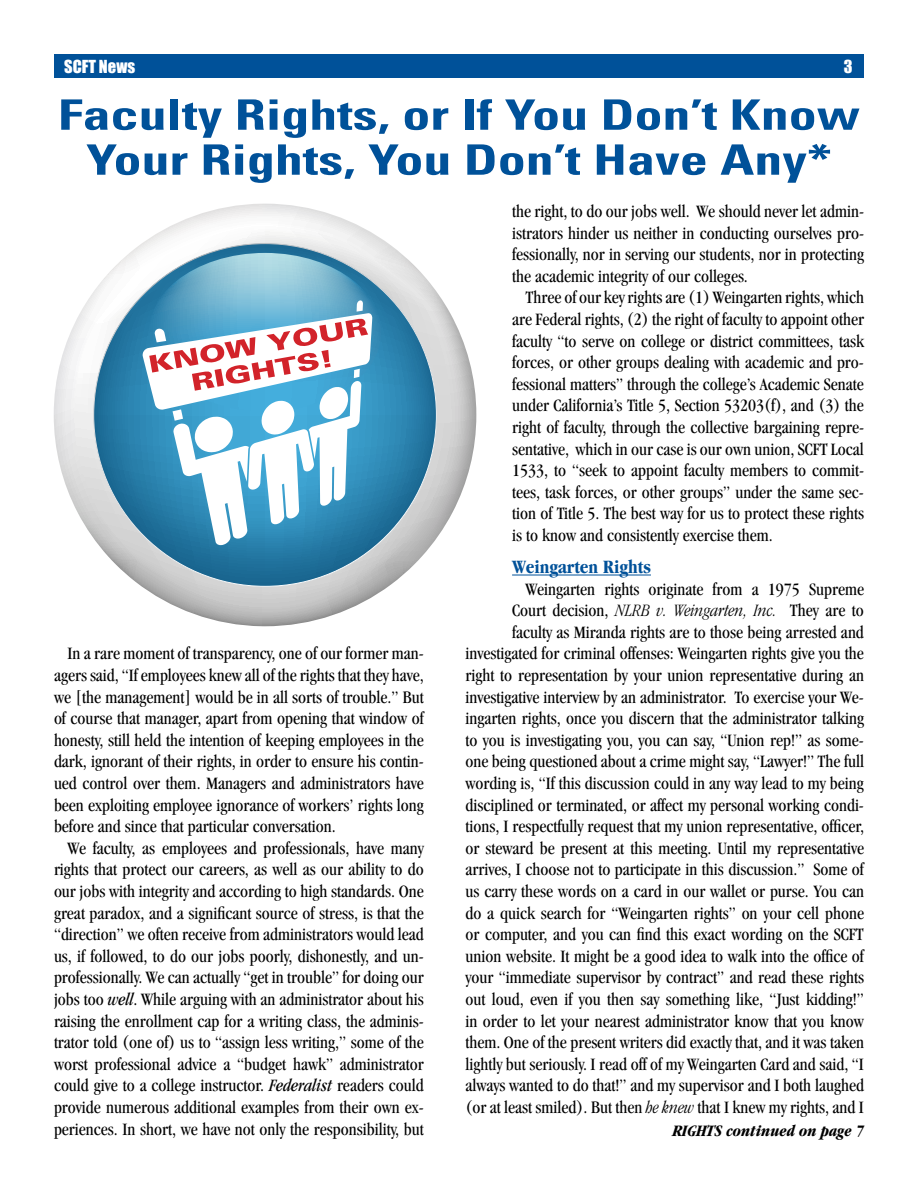
<style>
.page{position:relative;width:918px;height:1188px;background:#fff}
.page>*{position:absolute;margin:0;border:0;box-sizing:border-box;transform-origin:0 0}
.t1{font:700 condensed 42px/45px "Univers";color:#005199;text-align:center;scale:1.33 1}
.t2{font:700 condensed 19.5px "Garamond";color:#005199}
.t3{font:condensed 18px/21.6px "Garamond";color:#000;text-align:justify}
.t4{font:italic 700 condensed 16.5px "Garamond";color:#000}
.t5{font:16.5px "Impact";color:#fff}
.s1{font-weight:300;font-style:italic}
.s2{font-style:italic}
</style>
<div class="page">
<div style="left:54px;top:54px;width:810px;height:24px;background:#005199"></div>
<hr style="left:512px;top:575px;width:139px;height:1px;background:#005199">
<svg style="left:54px;top:204px;width:422px;height:422px"></svg>
<svg style="left:93px;top:243px;width:344px;height:344px"></svg>
<svg style="left:143px;top:253px;width:238px;height:292px"></svg>
<p class="t5" style="left:64px;top:54px;width:72px">SCFT News</p>
<p class="t5" style="left:844px;top:54px;width:10px">3</p>
<h1 class="t1" style="left:58px;top:92px;width:605px">Faculty Rights, or If You Don’t Know<br>Your Rights, You Don’t Have Any*</h1>
<p class="t3" style="left:512px;top:200px;width:353px">the right, to do our jobs well. We should never let admin&shy;istrators hinder us neither in conducting ourselves pro&shy;fessionally, nor in serving our students, nor in protecting the academic integrity of our colleges.</p>
<p class="t3" style="left:512px;top:287px;width:353px;text-indent:14px">Three of our key rights are (1) Weingarten rights, which are Federal rights, (2) the right of faculty to appoint other faculty “to serve on college or district committees, task forces, or other groups dealing with academic and pro&shy;fessional matters” through the college’s Academic Senate under California’s Title 5, Section 53203(f), and (3) the right of faculty, through the collective bargaining repre&shy;sentative, which in our case is our own union, SCFT Local 1533, to “seek to appoint faculty members to commit&shy;tees, task forces, or other groups” under the same sec&shy;tion of Title 5. The best way for us to protect these rights is to know and consistently exercise them.</p>
<p class="t2" style="left:512px;top:556px;width:140px">Weingarten Rights</p>
<p class="t3" style="left:465px;top:578px;width:400px;text-align:right">Weingarten rights originate from a 1975 Supreme<br>Court decision, <span class="s1">NLRB v. Weingarten, Inc.</span> They are to<br>faculty as Miranda rights are to those being arrested and investigated for criminal offenses: Weingarten rights give you the right to representation by your union representative during an investigative interview by an administrator. To exercise your We&shy;ingarten rights, once you discern that the administrator talking to you is investigating you, you can say, “Union rep!” as some&shy;one being questioned about a crime might say, “Lawyer!” The full wording is, “If this discussion could in any way lead to my being disciplined or terminated, or affect my personal working condi&shy;tions, I respectfully request that my union representative, officer, or steward be present at this meeting. Until my representative arrives, I choose not to participate in this discussion.” Some of us carry these words on a card in our wallet or purse. You can do a quick search for “Weingarten rights” on your cell phone or computer, and you can find this exact wording on the SCFT union website. It might be a good idea to walk into the office of your “immediate supervisor by contract” and read these rights out loud, even if you then say something like, “Just kidding!” in order to let your nearest administrator know that you know them. One of the present writers did exactly that, and it was taken lightly but seriously. I read off of my Weingarten Card and said, “I always wanted to do that!” and my supervisor and I both laughed (or at least smiled). But then <span class="s1">he knew</span> that I knew my rights, and I</p>
<p class="t4" style="left:673px;top:1121px;width:193px">RIGHts continued on page 7</p>
<p class="t3" style="left:54px;top:643px;width:371px;text-indent:14px">In a rare moment of transparency, one of our former man&shy;agers said, “If employees knew all of the rights that they have, we [the management] would be in all sorts of trouble.” But of course that manager, apart from opening that window of honesty, still held the intention of keeping employees in the dark, ignorant of their rights, in order to ensure his contin&shy;ued control over them. Managers and administrators have been exploiting employee ignorance of workers’ rights long before and since that particular conversation.</p>
<p class="t3" style="left:54px;top:837px;width:371px;text-indent:14px">We faculty, as employees and professionals, have many rights that protect our careers, as well as our ability to do our jobs with integrity and according to high standards. One great paradox, and a significant source of stress, is that the “direction” we often receive from administrators would lead us, if followed, to do our jobs poorly, dishonestly, and un&shy;professionally. We can actually “get in trouble” for doing our jobs too <span class="s2">well</span>. While arguing with an administrator about his raising the enrollment cap for a writing class, the adminis&shy;trator told (one of) us to “assign less writing,” some of the worst professional advice a “budget hawk” administrator could give to a college instructor. <span class="s2">Federalist</span> readers could provide numerous additional examples from their own ex&shy;periences. In short, we have not only the responsibility, but</p>
</div>
